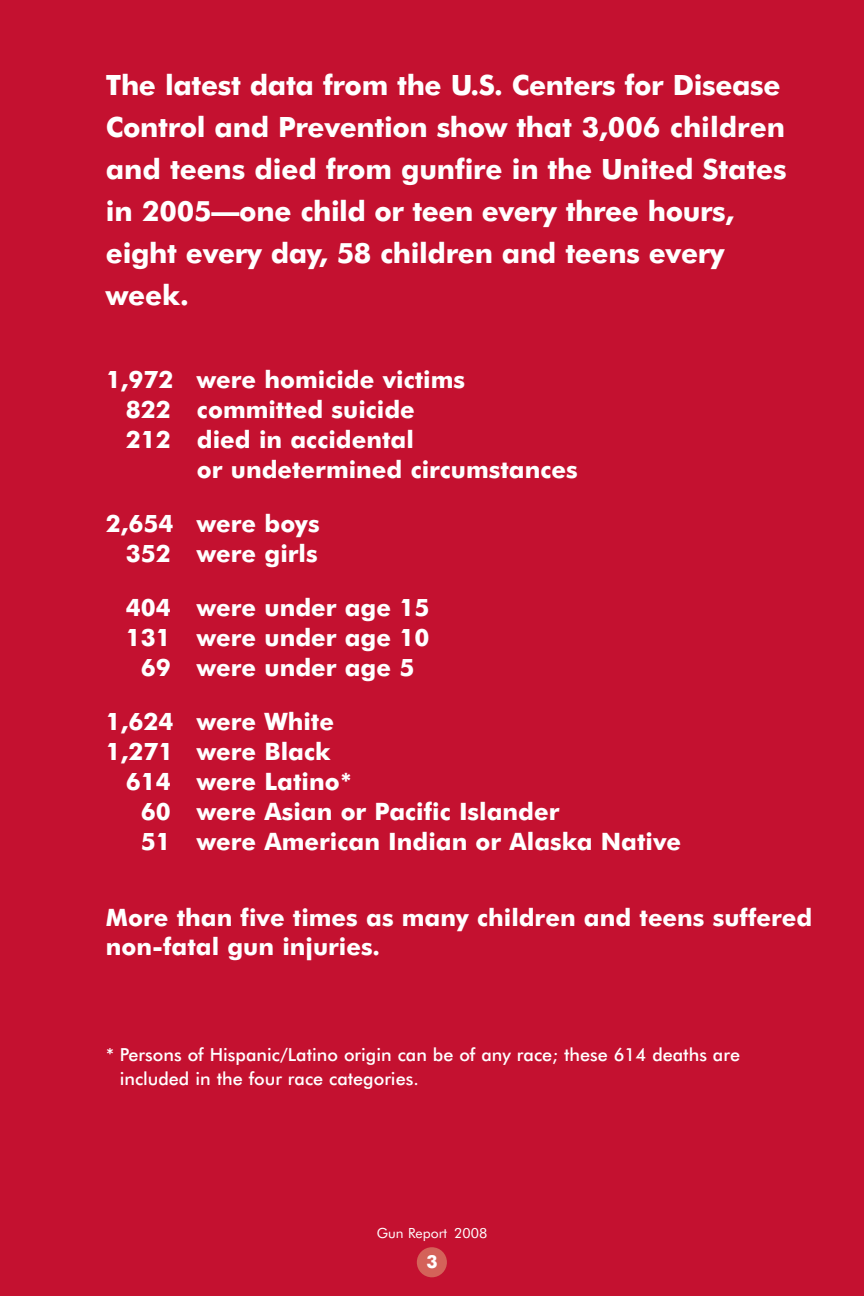
<style>
.page{position:relative;width:864px;height:1296px;background:#c41130}
.page>*{position:absolute;margin:0;border:0;box-sizing:border-box;transform-origin:0 0}
.t1{font:700 28px/42px "Futura BT";letter-spacing:-.015em;color:#fff}
.t2{font:700 24px/30px "Futura BT";color:#fff}
.t3{font:500 18px/24px "Futura BT";color:#fff}
.t4{font:700 18px "Futura BT";color:#fff}
.t5{font:14px "Futura BT";color:#fff}
</style>
<div class="page">
<p class="t1" style="left:106px;top:65px;width:682px">The latest data from the U.S. Centers for Disease Control and Prevention show that 3,006 children and teens died from gunfire in the United States in 2005—one child or teen every three hours, eight every day, 58 children and teens every week.</p>
<p class="t2" style="left:126px;top:366px;width:341px;text-indent:-20px">1,972 were homicide victims<br>822 committed suicide<br>212 died in accidental</p>
<p class="t2" style="left:197px;top:456px;width:382px">or undetermined circumstances</p>
<p class="t2" style="left:106px;top:510px;width:215px;text-align:right">2,654 were boys<br>352 were girls</p>
<p class="t2" style="left:126px;top:594px;width:305px;text-align:center">404 were under age 15<br>131 were under age 10<br>69 were under age 5</p>
<p class="t2" style="left:106px;top:708px;width:230px">1,624 were White</p>
<p class="t2" style="left:106px;top:738px;width:226px">1,271 were Black</p>
<p class="t2" style="left:126px;top:768px;width:228px">614 were Latino*</p>
<p class="t2" style="left:141px;top:798px;width:420px">60 were Asian or Pacific Islander</p>
<p class="t2" style="left:141px;top:828px;width:542px">51 were American Indian or Alaska Native</p>
<p class="t2" style="left:106px;top:904px;width:708px;line-height:28.8px">More than five times as many children and teens suffered non-fatal gun injuries.</p>
<p class="t3" style="left:120px;top:1044px;width:622px;text-indent:-14px">* Persons of Hispanic/Latino origin can be of any race; these 614 deaths are included in the four race categories.</p>
<p class="t5" style="left:377px;top:1226px;width:112px">Gun Report 2008</p>
<p class="t4" style="left:426px;top:1252px;width:13px">3</p>
</div>
